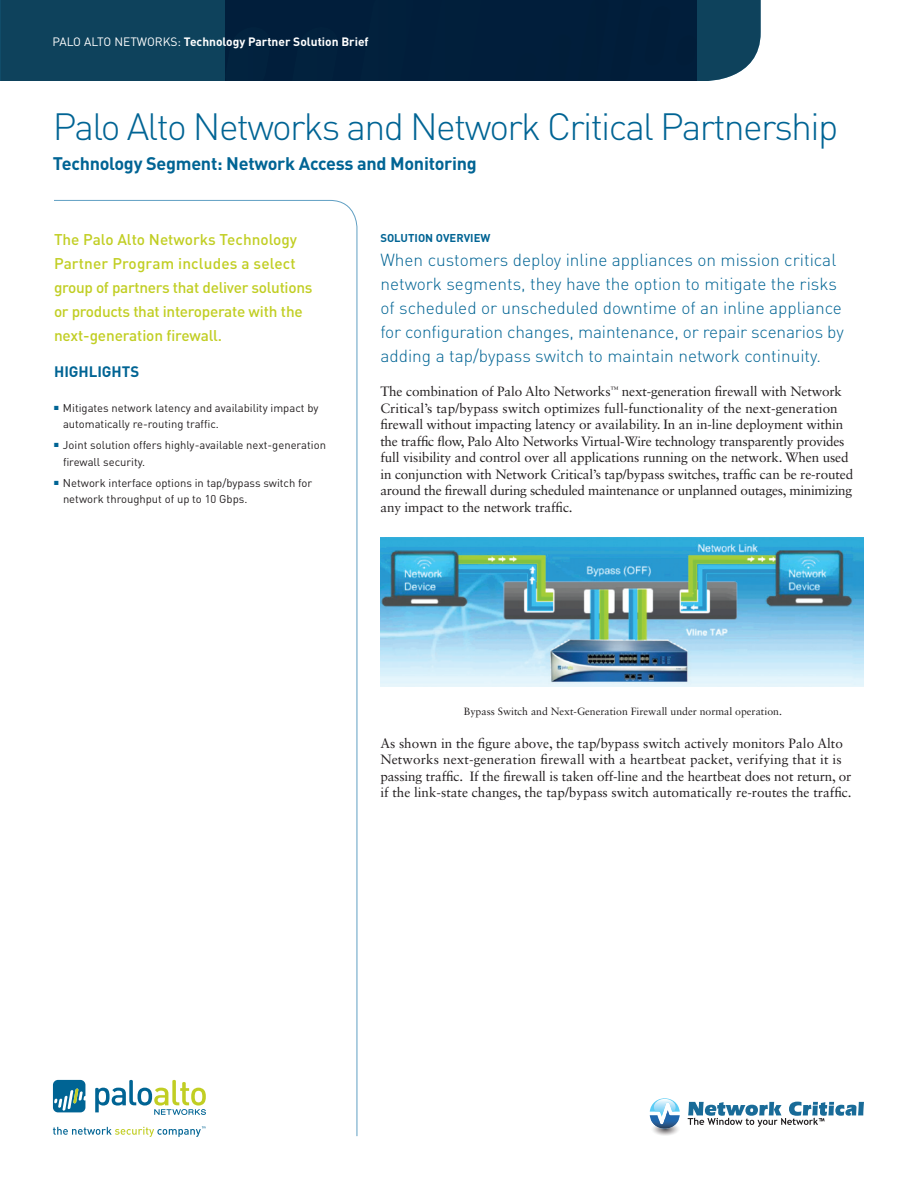
<style>
.page{position:relative;width:918px;height:1188px;background:#fff}
.page>*{position:absolute;margin:0;border:0;box-sizing:border-box;transform-origin:0 0}
.Headline{font:300 37.5px "DINOT";letter-spacing:-.045em;color:#006494}
.Headline_Subhead{font:700 18px "DINOT";letter-spacing:-.015em;color:#006494}
.Text_Intro{font:300 17.25px/24px "DINOT";color:#006494}
.product_description{font:500 15.3px/24px "DINOT";letter-spacing:-.01em;color:#c1ce23}
.Sidebar_Heading{font:700 15px "DINOT";color:#006494}
.text__no_indent{font:13.5px/16.5px "Sabon LT Std";letter-spacing:-.01em;color:#231f20}
.t1{font:700 12px "DINOT";color:#fff}
.feature_bullets{font:11.25px/16.5px "DINOT";color:#231f20}
.Feature_Head{font:700 11.25px "DINOT";color:#006494}
.Descriptors{font:10.5px "Sabon LT Std";color:#231f20}
.s1{font-weight:400}
</style>
<div class="page">
<svg style="left:0;top:0;width:761px;height:81px;background:#082d49"></svg>
<svg style="left:53px;top:1082px;width:1px;height:29px"></svg>
<svg style="left:688px;top:1102px;width:176px;height:25px"></svg>
<svg style="left:650px;top:1098px;width:30px;height:35px"></svg>
<img style="left:380px;top:537px;width:484px;height:149px">
<svg style="left:54px;top:200px;width:303px;height:937px"></svg>
<p class="t1" style="left:52px;top:34px;width:318px"><span class="s1">PALO ALTO NETWORKS:</span> Technology Partner Solution Brief</p>
<p class="Headline" style="left:53px;top:101px;width:787px">Palo Alto Networks and Network Critical Partnership</p>
<p class="Headline_Subhead" style="left:53px;top:151px;width:425px">Technology Segment: Network Access and Monitoring</p>
<p class="product_description" style="left:54px;top:227px;width:260px">The Palo Alto Networks Technology Partner Program includes a select group of partners that deliver solutions or products that interoperate with the next-generation firewall.</p>
<p class="Sidebar_Heading" style="left:54px;top:361px;width:87px">HIGHLIGHTS</p>
<p class="feature_bullets" style="left:63px;top:399px;width:257px;text-indent:-9px"><sup>■</sup> Mitigates network latency and availability impact by automatically re-routing traffic.</p>
<p class="feature_bullets" style="left:63px;top:436px;width:265px;text-indent:-9px"><sup>■</sup> Joint solution offers highly-available next-generation firewall security.</p>
<p class="feature_bullets" style="left:63px;top:474px;width:251px;text-indent:-9px"><sup>■</sup> Network interface options in tap/bypass switch for network throughput of up to 10 Gbps.</p>
<p class="Feature_Head" style="left:380px;top:230px;width:112px">SOLUTION OVERVIEW</p>
<p class="Text_Intro" style="left:380px;top:247px;width:465px">When customers deploy inline appliances on mission critical network segments, they have the option to mitigate the risks of scheduled or unscheduled downtime of an inline appliance for configuration changes, maintenance, or repair scenarios by adding a tap/bypass switch to maintain network continuity.</p>
<p class="text__no_indent" style="left:380px;top:383px;width:474px">The combination of Palo Alto Networks<sup>™</sup> next-generation firewall with Network Critical’s tap/bypass switch optimizes full-functionality of the next-generation firewall without impacting latency or availability. In an in-line deployment within the traffic flow, Palo Alto Networks Virtual-Wire technology transparently provides full visibility and control over all applications running on the network. When used in conjunction with Network Critical’s tap/bypass switches, traffic can be re-routed around the firewall during scheduled maintenance or unplanned outages, minimizing any impact to the network traffic.</p>
<p class="Descriptors" style="left:464px;top:705px;width:319px">Bypass Switch and Next-Generation Firewall under normal operation.</p>
<p class="text__no_indent" style="left:380px;top:735px;width:473px">As shown in the figure above, the tap/bypass switch actively monitors Palo Alto Networks next-generation firewall with a heartbeat packet, verifying that it is passing traffic. If the firewall is taken off-line and the heartbeat does not return, or if the link-state changes, the tap/bypass switch automatically re-routes the traffic.</p>
</div>
